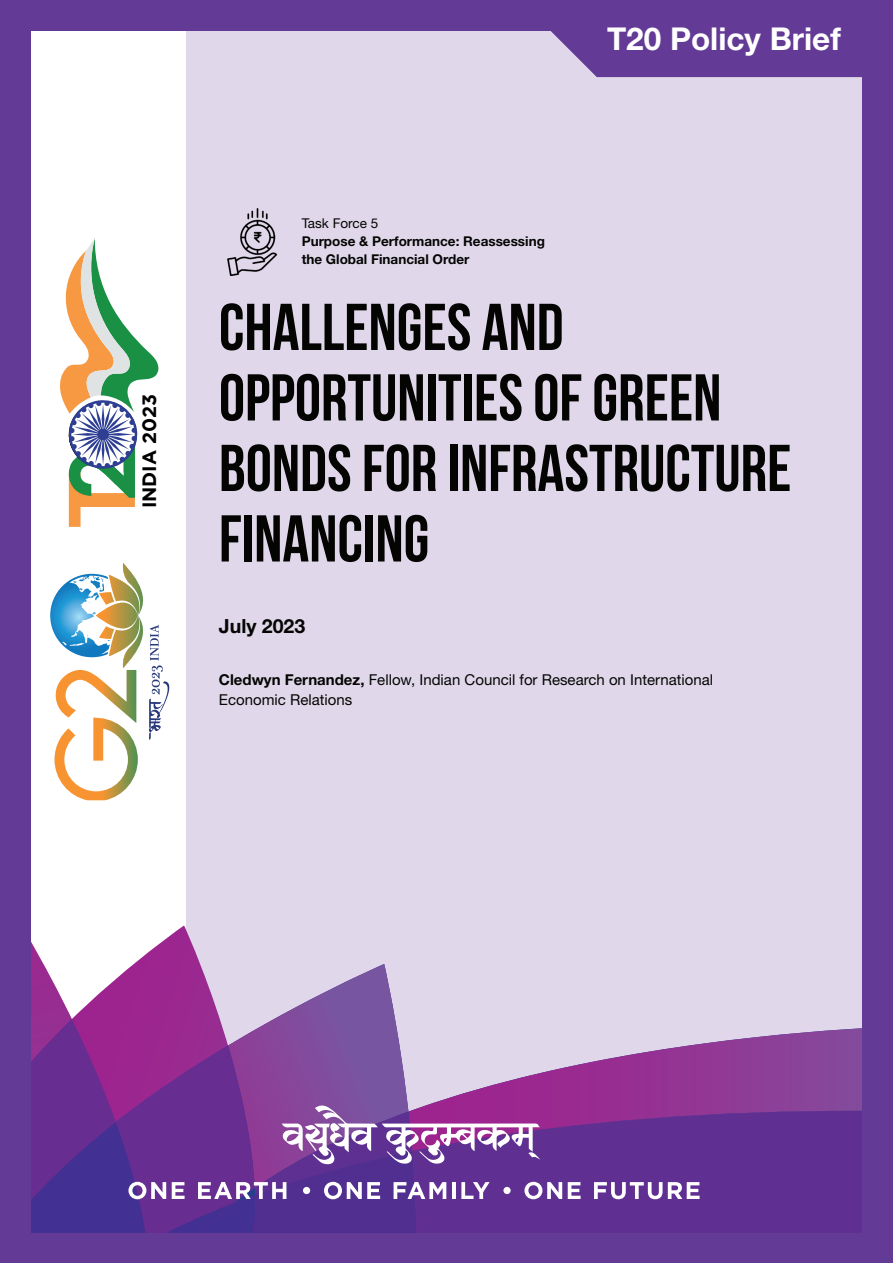
<style>
.page{position:relative;width:893px;height:1263px;background:#e0d8ea}
.page>*{position:absolute;margin:0;border:0;box-sizing:border-box;transform-origin:0 0}
.t1{font:700 66px/70.5px "Bebas Neue";color:#040503}
.t2{font:700 31.5px "Helvetica Neue";color:#fff}
.t3{font:700 19.5px "Helvetica Neue";color:#040503}
.t4{font:700 19.2px "Gotham";color:#000001}
.t5{font:15px/19.5px "Helvetica Neue";color:#040503}
.t6{font:700 13.5px/18px "Helvetica Neue";color:#040503}
.t7{font:13.5px "Helvetica Neue";color:#040503}
.s1{font-weight:700}
</style>
<div class="page">
<div style="left:30px;top:0;width:155px;height:1263px;background:#fff"></div>
<svg style="left:60px;top:238px;width:98px;height:289px"></svg>
<svg style="left:50px;top:563px;width:119px;height:237px"></svg>
<svg style="left:30px;top:925px;width:170px;height:39px"></svg>
<svg style="left:562px;top:1026px;width:301px;height:85px"></svg>
<div style="left:562px;top:1111px;width:301px;height:122px;background:#5f2f91"></div>
<svg style="left:520px;top:30px;width:343px;height:47px"></svg>
<svg style="left:568px;top:1182px;width:13px;height:17px"></svg>
<svg style="left:594px;top:1182px;width:106px;height:17px;background:#a68bc2"></svg>
<svg style="left:30px;top:964px;width:532px;height:269px"></svg>
<img style="left:227px;top:209px;width:51px;height:66px">
<div style="left:0;top:0;width:30px;height:1263px;background:#633a96"></div>
<div style="left:863px;top:0;width:30px;height:1263px;background:#633a96"></div>
<div style="left:0;top:0;width:893px;height:30px;background:#633a96"></div>
<div style="left:0;top:1233px;width:893px;height:30px;background:#633a96"></div>
<p class="t2" style="left:607px;top:19px;width:235px">T20 Policy Brief</p>
<p class="t4" style="left:138px;top:508px;width:116px;rotate:-90deg">INDIA 2023</p>
<p class="t7" style="left:302px;top:215px;width:78px">Task Force 5</p>
<p class="t6" style="left:302px;top:232px;width:245px">Purpose &amp; Performance: Reassessing the Global Financial Order</p>
<p class="t1" style="left:219px;top:291px;width:574px">CHALLENGES AND<br>OPPORTUNITIES OF GREEN<br>BONDS FOR INFRASTRUCTURE<br>FINANCING</p>
<p class="t3" style="left:219px;top:614px;width:88px">July 2023</p>
<p class="t5" style="left:219px;top:670px;width:496px"><span class="s1">Cledwyn Fernandez,</span> Fellow, Indian Council for Research on International<br>Economic Relations</p>
</div>
